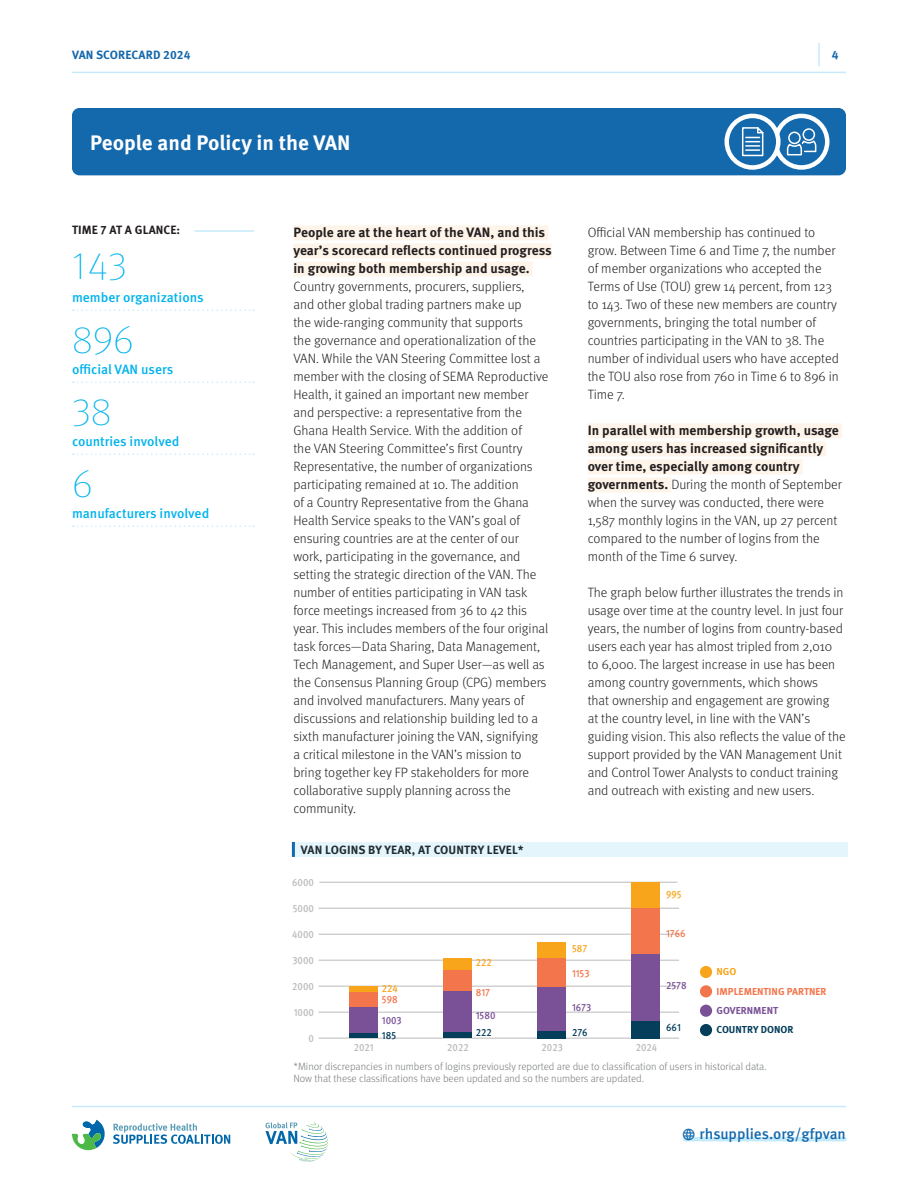
<style>
.page{position:relative;width:918px;height:1188px;background:#fff}
.page>*{position:absolute;margin:0;border:0;box-sizing:border-box;transform-origin:0 0}
.number{font:100 39px "Meta OT";color:#00b3ed}
.t1{font:700 21px "Meta OT";color:#fff}
.t2{font:500 15px "Meta OT";letter-spacing:-.005em;color:#1468ac}
.Copy{font:300 13.5px/18px "Meta OT";color:#231f20}
.explanation-copy{font:500 13.5px "Meta OT";color:#00b3ed}
.Figure_Text{font:700 12px "Meta OT";letter-spacing:.01em;color:#1f2c31}
.t3{font:700 12px "Meta OT";letter-spacing:.01em;color:#1468ac}
.t4{font:700 12px "Meta OT";letter-spacing:.01em;color:#231f20}
.Copy-2{font:300 10.5px/12px "Meta OT";color:#77797c}
.t5{font:500 10.5px "Meta OT";color:#bbb;scale:.9 1}
.t6{font:500 10.5px "Meta OT";color:#7a5196;scale:.9 1}
.t7{font:500 10.5px "Meta OT";color:#f3754c;scale:.9 1}
.t8{font:500 10.5px "Meta OT";color:#043e5b;scale:.9 1}
.t9{font:500 10.5px "Meta OT";color:#f9a51b;scale:.9 1}
.t10{font:700 10.05px "Meta OT";color:#f3754c}
.t11{font:700 10.05px "Meta OT";color:#043e5b}
.t12{font:700 10.05px "Meta OT";color:#7a5196}
.t13{font:700 10.05px "Meta OT";color:#f9a51b}
.s1{font-weight:700}
</style>
<div class="page">
<hr style="left:72px;top:72px;width:774px;height:1px;background:#c6eafa">
<hr style="left:818px;top:43px;width:2px;height:23px;background:#c6eafa">
<svg style="left:265px;top:1122px;width:63px;height:40px"></svg>
<svg style="left:72px;top:1119px;width:33px;height:31px"></svg>
<svg style="left:113px;top:1123px;width:117px;height:21px"></svg>
<hr style="left:72px;top:1106px;width:774px;height:1px;background:#c6eafa">
<div style="left:293px;top:225px;width:255px;height:15px;background:#fef4e9"></div>
<div style="left:293px;top:243px;width:259px;height:15px;background:#fef4e9"></div>
<div style="left:293px;top:261px;width:240px;height:15px;background:#fef4e9"></div>
<div style="left:588px;top:423px;width:254px;height:15px;background:#fef4e9"></div>
<div style="left:588px;top:441px;width:238px;height:15px;background:#fef4e9"></div>
<div style="left:588px;top:459px;width:215px;height:15px;background:#fef4e9"></div>
<div style="left:588px;top:477px;width:83px;height:15px;background:#fef4e9"></div>
<hr style="left:194px;top:230px;width:60px;height:2px;background:#c6eafa">
<svg style="left:73px;top:309px;width:181px;height:2px"></svg>
<svg style="left:73px;top:381px;width:181px;height:2px"></svg>
<svg style="left:73px;top:453px;width:181px;height:2px"></svg>
<svg style="left:73px;top:525px;width:181px;height:2px"></svg>
<div style="left:72px;top:108px;width:774px;height:67px;background:#1468ac;border-radius:8px"></div>
<svg style="left:776px;top:116px;width:51px;height:51px"></svg>
<div style="left:773px;top:114px;width:57px;height:56px;border:4px solid #fff;border-radius:50%"></div>
<svg style="left:786px;top:128px;width:31px;height:28px"></svg>
<svg style="left:727px;top:116px;width:51px;height:51px"></svg>
<div style="left:724px;top:114px;width:57px;height:56px;border:4px solid #fff;border-radius:50%"></div>
<svg style="left:741px;top:126px;width:24px;height:31px"></svg>
<hr style="left:319px;top:1038px;width:360px;height:1px;background:#bbb">
<hr style="left:319px;top:1012px;width:360px;height:1px;background:#bbb">
<hr style="left:319px;top:986px;width:360px;height:1px;background:#bbb">
<hr style="left:319px;top:960px;width:360px;height:1px;background:#bbb">
<hr style="left:319px;top:934px;width:360px;height:1px;background:#bbb">
<hr style="left:319px;top:908px;width:360px;height:1px;background:#bbb">
<hr style="left:319px;top:882px;width:358px;height:1px;background:#bbb">
<div style="left:350px;top:986px;width:28px;height:6px;background:#f9a51b"></div>
<div style="left:444px;top:958px;width:28px;height:12px;background:#f9a51b"></div>
<div style="left:538px;top:942px;width:28px;height:16px;background:#f9a51b"></div>
<div style="left:632px;top:882px;width:28px;height:26px;background:#f9a51b"></div>
<div style="left:350px;top:992px;width:28px;height:15px;background:#f3754c"></div>
<div style="left:444px;top:970px;width:28px;height:21px;background:#f3754c"></div>
<div style="left:538px;top:958px;width:28px;height:29px;background:#f3754c"></div>
<div style="left:632px;top:908px;width:28px;height:46px;background:#f3754c"></div>
<div style="left:350px;top:1007px;width:28px;height:26px;background:#7a5196"></div>
<div style="left:444px;top:991px;width:28px;height:41px;background:#7a5196"></div>
<div style="left:538px;top:987px;width:28px;height:44px;background:#7a5196"></div>
<div style="left:632px;top:954px;width:28px;height:67px;background:#7a5196"></div>
<div style="left:350px;top:1033px;width:28px;height:5px;background:#043e5b"></div>
<div style="left:444px;top:1032px;width:28px;height:6px;background:#043e5b"></div>
<div style="left:538px;top:1031px;width:28px;height:7px;background:#043e5b"></div>
<div style="left:632px;top:1021px;width:28px;height:17px;background:#043e5b"></div>
<div style="left:700px;top:1005px;width:12px;height:12px;background:#7a5196;border-radius:50%"></div>
<div style="left:700px;top:985px;width:12px;height:12px;background:#f3754c;border-radius:50%"></div>
<div style="left:700px;top:966px;width:12px;height:12px;background:#f9a51b;border-radius:50%"></div>
<div style="left:700px;top:1024px;width:12px;height:12px;background:#043e5b;border-radius:50%"></div>
<div style="left:292px;top:842px;width:556px;height:15px;background:#e5f5fc"></div>
<hr style="left:292px;top:842px;width:3px;height:15px;background:#1468ac">
<svg style="left:683px;top:1136px;width:162px;height:5px"></svg>
<p class="t3" style="left:72px;top:47px;width:120px">VAN SCORECARD 2024</p>
<p class="t3" style="left:832px;top:48px;width:8px">4</p>
<p class="t1" style="left:90px;top:129px;width:262px">People and Policy in the VAN</p>
<p class="t4" style="left:72px;top:222px;width:110px">TIME 7 AT A GLANCE:</p>
<p class="number" style="left:72px;top:244px;width:57px">143</p>
<p class="explanation-copy" style="left:72px;top:289px;width:133px">member organizations</p>
<p class="number" style="left:72px;top:318px;width:63px">896</p>
<p class="explanation-copy" style="left:72px;top:361px;width:103px">official VAN users</p>
<p class="number" style="left:72px;top:390px;width:41px">38</p>
<p class="explanation-copy" style="left:72px;top:433px;width:109px">countries involved</p>
<p class="number" style="left:72px;top:462px;width:22px">6</p>
<p class="explanation-copy" style="left:72px;top:505px;width:139px">manufacturers involved</p>
<p class="Copy" style="left:293px;top:224px;width:260px"><span class="s1">People are at the heart of the VAN, and this year’s scorecard reflects continued progress in growing both membership and usage.<br></span>Country governments, procurers, suppliers,<br>and other global trading partners make up<br>the wide-ranging community that supports<br>the governance and operationalization of the VAN. While the VAN Steering Committee lost a member with the closing of SEMA Reproductive Health, it gained an important new member and perspective: a representative from the Ghana Health Service. With the addition of<br>the VAN Steering Committee’s first Country Representative, the number of organizations participating remained at 10. The addition<br>of a Country Representative from the Ghana Health Service speaks to the VAN’s goal of ensuring countries are at the center of our<br>work, participating in the governance, and setting the strategic direction of the VAN. The number of entities participating in VAN task force meetings increased from 36 to 42 this year. This includes members of the four original task forces—Data Sharing, Data Management, Tech Management, and Super User—as well as the Consensus Planning Group (CPG) members and involved manufacturers. Many years of discussions and relationship building led to a sixth manufacturer joining the VAN, signifying<br>a critical milestone in the VAN’s mission to bring together key FP stakeholders for more collaborative supply planning across the community.</p>
<p class="Copy" style="left:588px;top:224px;width:253px">Official VAN membership has continued to grow. Between Time 6 and Time 7, the number of member organizations who accepted the Terms of Use (TOU) grew 14 percent, from 123 to 143. Two of these new members are country governments, bringing the total number of countries participating in the VAN to 38. The number of individual users who have accepted the TOU also rose from 760 in Time 6 to 896 in Time 7.</p>
<p class="Copy" style="left:588px;top:422px;width:256px"><span class="s1">In parallel with membership growth, usage among users has increased significantly over time, especially among country governments.</span> During the month of September when the survey was conducted, there were 1,587 monthly logins in the VAN, up 27 percent compared to the number of logins from the month of the Time 6 survey.</p>
<p class="Copy" style="left:588px;top:584px;width:260px">The graph below further illustrates the trends in usage over time at the country level. In just four years, the number of logins from country-based users each year has almost tripled from 2,010 to 6,000. The largest increase in use has been among country governments, which shows<br>that ownership and engagement are growing<br>at the country level, in line with the VAN’s guiding vision. This also reflects the value of the support provided by the VAN Management Unit and Control Tower Analysts to conduct training and outreach with existing and new users.</p>
<p class="Figure_Text" style="left:301px;top:842px;width:224px">VAN LOGINS BY YEAR, AT COUNTRY LEVEL*</p>
<p class="t5" style="left:292px;top:876px;width:26px">6000</p>
<p class="t9" style="left:666px;top:888px;width:19px">995</p>
<p class="t5" style="left:293px;top:902px;width:25px">5000</p>
<p class="t5" style="left:292px;top:928px;width:26px">4000</p>
<p class="t7" style="left:666px;top:927px;width:23px">1766</p>
<p class="t9" style="left:572px;top:942px;width:19px">587</p>
<p class="t5" style="left:292px;top:954px;width:25px">3000</p>
<p class="t9" style="left:476px;top:956px;width:19px">222</p>
<p class="t7" style="left:572px;top:966px;width:21px">1153</p>
<p class="t13" style="left:717px;top:965px;width:21px">NGO</p>
<p class="t5" style="left:292px;top:980px;width:26px">2000</p>
<p class="t5" style="left:294px;top:1006px;width:24px">1000</p>
<p class="t5" style="left:309px;top:1032px;width:8px">0</p>
<p class="t9" style="left:382px;top:981px;width:19px">224</p>
<p class="t7" style="left:382px;top:993px;width:19px">598</p>
<p class="t7" style="left:476px;top:986px;width:17px">817</p>
<p class="t6" style="left:382px;top:1014px;width:24px">1003</p>
<p class="t6" style="left:476px;top:1008px;width:23px">1580</p>
<p class="t8" style="left:382px;top:1029px;width:17px">185</p>
<p class="t8" style="left:476px;top:1026px;width:19px">222</p>
<p class="t6" style="left:572px;top:1001px;width:23px">1673</p>
<p class="t8" style="left:572px;top:1026px;width:19px">276</p>
<p class="t6" style="left:666px;top:979px;width:24px">2578</p>
<p class="t8" style="left:666px;top:1021px;width:18px">661</p>
<p class="t10" style="left:717px;top:985px;width:112px">IMPLEMENTING PARTNER</p>
<p class="t12" style="left:717px;top:1004px;width:63px">GOVERNMENT</p>
<p class="t11" style="left:717px;top:1023px;width:78px">COUNTRY DONOR</p>
<p class="t5" style="left:354px;top:1041px;width:24px">2021</p>
<p class="t5" style="left:447px;top:1041px;width:25px">2022</p>
<p class="t5" style="left:542px;top:1041px;width:25px">2023</p>
<p class="t5" style="left:636px;top:1041px;width:25px">2024</p>
<p class="Copy-2" style="left:293px;top:1060px;width:475px">*Minor discrepancies in numbers of logins previously reported are due to classification of users in historical data.<br>Now that these classifications have been updated and so the numbers are updated.</p>
<p class="t2" style="left:700px;top:1125px;width:148px">rhsupplies.org/gfpvan</p>
</div>
